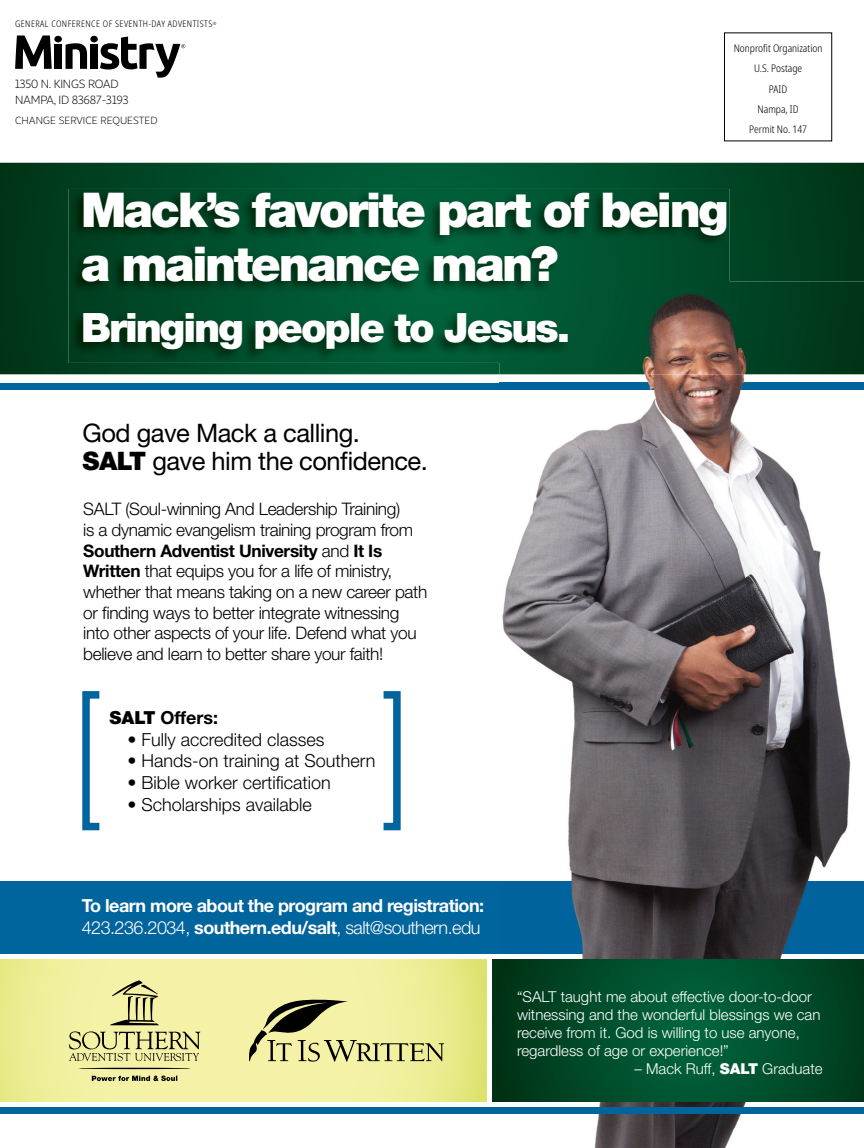
<style>
.page{position:relative;width:864px;height:1148px;background:#fff}
.page>*{position:absolute;margin:0;border:0;box-sizing:border-box;transform-origin:0 0}
.t1{font:900 48px/54px "Helvetica Neue";letter-spacing:-.05em;color:#fff}
.t2{font:900 40.5px "Helvetica Neue";letter-spacing:-.05em;color:#fff}
.t3{font:25.5px/28.5px "Helvetica Neue";letter-spacing:-.02em;color:#000}
.t4{font:300 18px "Helvetica Neue";color:#000}
.t5{font:700 18px/21.6px "Helvetica Neue";letter-spacing:-.03em;color:#fff}
.t6{font:700 18px "Helvetica Neue";color:#000}
.t7{font:300 17.25px/20.7px "Helvetica Neue";letter-spacing:-.02em;color:#000}
.t8{font:300 15px/18px "Helvetica Neue";color:#fff}
.t9{font:12px/15.8px "Sana Sans Alt";letter-spacing:-.025em;color:#000}
.t10{font:300 condensed 10.5px/20.2px "Noto Sans";color:#000;text-align:center}
.t11{font:10.5px "Sana Sans Alt";color:#000}
.t12{font:300 condensed 9px "Noto Sans";letter-spacing:.05em;color:#000}
.s1{font-weight:900}
.s2{font-weight:700}
.s3{font-weight:300}
</style>
<div class="page">
<svg style="left:15px;top:35px;width:37px;height:34px"></svg>
<div style="left:55px;top:44px;width:7px;height:25px;background:#000"></div>
<svg style="left:66px;top:43px;width:21px;height:26px"></svg>
<div style="left:91px;top:44px;width:7px;height:25px;background:#000"></div>
<div style="left:54px;top:36px;width:8px;height:6px;background:#000;border-radius:50%"></div>
<div style="left:90px;top:36px;width:8px;height:6px;background:#000;border-radius:50%"></div>
<svg style="left:100px;top:36px;width:85px;height:42px"></svg>
<div style="left:724px;top:32px;width:108px;height:109px;border:1px solid #000"></div>
<svg style="left:0;top:959px;width:486px;height:142px;background:#f0ee9c"></svg>
<div style="left:0;top:383px;width:864px;height:6px;background:#00649d"></div>
<div style="left:0;top:881px;width:864px;height:73px;background:#00649d"></div>
<svg style="left:0;top:163px;width:864px;height:211px;background:#004423"></svg>
<img style="left:499px;top:281px;width:365px;height:867px">
<img style="left:499px;top:383px;width:365px;height:6px">
<img style="left:68px;top:189px;width:661px;height:174px">
<img style="left:499px;top:281px;width:230px;height:82px">
<svg style="left:110px;top:980px;width:49px;height:45px;background:#bbb97f"></svg>
<svg style="left:69px;top:1031px;width:131px;height:30px;background:#c1bf83"></svg>
<svg style="left:92px;top:1075px;width:85px;height:6px"></svg>
<hr style="left:78px;top:1067px;width:113px;height:2px;background:#000;border-radius:50%">
<svg style="left:493px;top:959px;width:371px;height:142px;background:#004b29"></svg>
<div style="left:82px;top:691px;width:21px;height:139px;border:8px solid #00649d"></div>
<div style="left:380px;top:691px;width:21px;height:139px;border:8px solid #00649d"></div>
<svg style="left:249px;top:999px;width:195px;height:62px;background:#c5c384"></svg>
<div style="left:0;top:1107px;width:864px;height:7px;background:#00649d"></div>
<p class="t12" style="left:15px;top:18px;width:203px">GENERAL CONFERENCE OF SEVENTH-DAY ADVENTISTS<sup>®</sup></p>
<p class="t9" style="left:15px;top:76px;width:115px">1350 N. KINGS ROAD<br>NAMPA, ID 83687-3193</p>
<p class="t11" style="left:15px;top:114px;width:144px">CHANGE SERVICE REQUESTED</p>
<p class="t10" style="left:734px;top:38px;width:90px">Nonprofit Organization<br>U.S. Postage<br>PAID<br>Nampa, ID<br>Permit No. 147</p>
<h1 class="t1" style="left:81px;top:182px;width:649px">Mack’s favorite part of being a maintenance man?</h1>
<h2 class="t2" style="left:81px;top:303px;width:491px">Bringing people to Jesus.</h2>
<h3 class="t3" style="left:83px;top:418px;width:347px">God gave Mack a calling.<br><span class="s1">SALT</span> gave him the confidence.</h3>
<p class="t7" style="left:83px;top:498px;width:345px">SALT (Soul-winning And Leadership Training)<br>is a dynamic evangelism training program from <span class="s2">Southern Adventist University</span> and <span class="s2">It Is Written</span> that equips you for a life of ministry, whether that means taking on a new career path or finding ways to better integrate witnessing into other aspects of your life. Defend what you believe and learn to better share your faith!</p>
<p class="t6" style="left:110px;top:706px;width:110px"><span class="s1">SALT</span> Offers:</p>
<p class="t4" style="left:128px;top:728px;width:199px">• Fully accredited classes</p>
<p class="t4" style="left:128px;top:750px;width:250px">• Hands-on training at Southern</p>
<p class="t4" style="left:128px;top:771px;width:205px">• Bible worker certification</p>
<p class="t4" style="left:128px;top:793px;width:186px">• Scholarships available</p>
<p class="t5" style="left:82px;top:894px;width:404px">To learn more about the program and registration:<br><span class="s3">423.236.2034,</span> southern.edu/salt<span class="s3">, salt@southern.edu</span></p>
<p class="t8" style="left:517px;top:986px;width:305px">“SALT taught me about effective door-to-door witnessing and the wonderful blessings we can receive from it. God is willing to use anyone, regardless of age or experience!”</p>
<p class="t8" style="left:634px;top:1058px;width:190px">– Mack Ruff, <span class="s1">SALT</span> Graduate</p>
</div>
